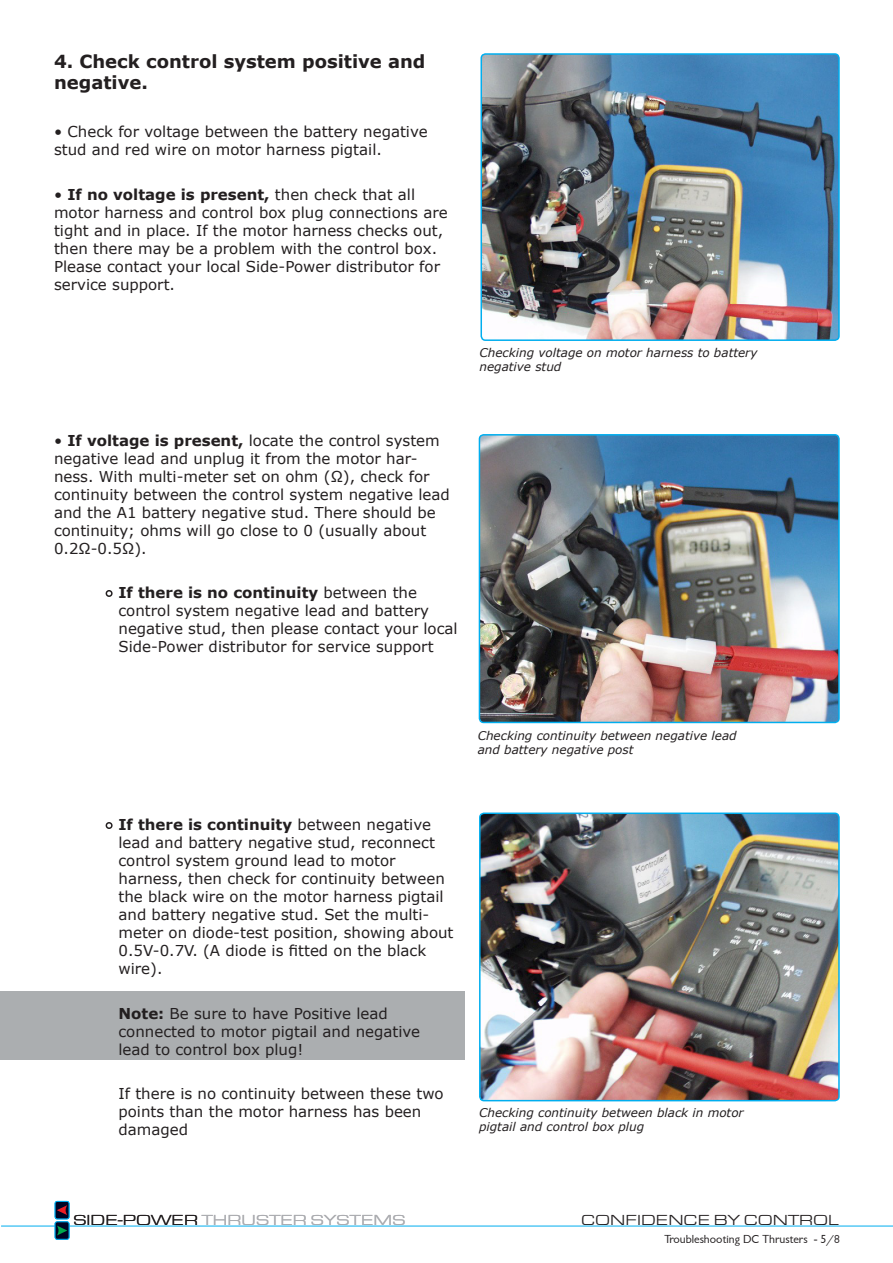
<style>
.page{position:relative;width:893px;height:1263px;background:#fff}
.page>*{position:absolute;margin:0;border:0;box-sizing:border-box;transform-origin:0 0}
.t1{font:700 18px/21.6px "Verdana";color:#231f20}
.t2{font:15px/18px "Verdana";color:#231f20}
.t3{font:15px "Eurostile Extended";color:#acadb1}
.t4{font:15px "Eurostile Extended";color:#231f20}
.t5{font:italic 12px/14.4px "Verdana";color:#231f20}
.t6{font:12px "Garrison Sans";color:#231f20}
.s1{font-weight:700}
.s2{color:#231f20}
</style>
<div class="page">
<div style="left:0;top:991px;width:464px;height:68px;background:#abaeb0"></div>
<hr style="left:1px;top:1226px;width:892px;height:1px;background:#00aeef">
<div style="left:55px;top:1201px;width:14px;height:18px;background:#000424;border-radius:2px"></div>
<div style="left:55px;top:1201px;width:14px;height:18px;border:1px solid #00aeef;border-radius:2px"></div>
<svg style="left:57px;top:1205px;width:10px;height:10px"></svg>
<div style="left:55px;top:1222px;width:14px;height:17px;background:#000424;border-radius:2px"></div>
<div style="left:55px;top:1221px;width:14px;height:18px;border:1px solid #00aeef;border-radius:2px"></div>
<svg style="left:57px;top:1225px;width:10px;height:10px"></svg>
<svg style="left:105px;top:590px;width:8px;height:7px"></svg>
<svg style="left:105px;top:822px;width:8px;height:7px"></svg>
<img style="left:483px;top:56px;width:354px;height:282px">
<div style="left:480px;top:53px;width:360px;height:288px;border:2px solid #00aeef;border-radius:4px"></div>
<img style="left:479px;top:435px;width:358px;height:287px">
<div style="left:479px;top:434px;width:361px;height:289px;border:2px solid #00aeef;border-radius:4px"></div>
<img style="left:480px;top:815px;width:359px;height:286px">
<div style="left:479px;top:812px;width:361px;height:289px;border:2px solid #00aeef;border-radius:4px"></div>
<p class="t1" style="left:54px;top:50px;width:373px">4. Check control system positive and negative.</p>
<p class="t2" style="left:54px;top:123px;width:375px">• Check for voltage between the battery negative stud and red wire on motor harness pigtail.</p>
<p class="t2" style="left:54px;top:185px;width:395px">• <span class="s1">If no voltage is present,</span> then check that all motor harness and control box plug connections are tight and in place. If the motor harness checks out, then there may be a problem with the control box.<br>Please contact your local Side-Power distributor for service support.</p>
<p class="t5" style="left:479px;top:345px;width:280px">Checking voltage on motor harness to battery negative stud</p>
<p class="t2" style="left:54px;top:431px;width:397px">• <span class="s1">If voltage is present,</span> locate the control system negative lead and unplug it from the motor har&shy;ness. With multi-meter set on ohm (Ω), check for continuity between the control system negative lead and the A1 battery negative stud. There should be continuity; ohms will go close to 0 (usually about 0.2Ω-0.5Ω).</p>
<p class="t2" style="left:118px;top:584px;width:341px"><span class="s1">If there is no continuity</span> between the control system negative lead and battery negative stud, then please contact your local Side-Power distributor for service support</p>
<p class="t5" style="left:478px;top:728px;width:260px">Checking continuity between negative lead and battery negative post</p>
<p class="t2" style="left:118px;top:816px;width:337px"><span class="s1">If there is continuity</span> between negative lead and battery negative stud, reconnect control system ground lead to motor harness, then check for continuity between the black wire on the motor harness pigtail and battery negative stud. Set the multi&shy;meter on diode-test position, showing about 0.5V-0.7V. (A diode is fitted on the black wire).</p>
<p class="t2" style="left:118px;top:1004px;width:303px"><span class="s1">Note:</span> Be sure to have Positive lead connected to motor pigtail and negative lead to control box plug!</p>
<p class="t2" style="left:118px;top:1085px;width:327px">If there is no continuity between these two points than the motor harness has been damaged</p>
<p class="t5" style="left:479px;top:1105px;width:266px">Checking continuity between black in motor pigtail and control box plug</p>
<p class="t3" style="left:73px;top:1212px;width:334px"><span class="s2">SIDE-POWER</span> THRUSTER SYSTEMS</p>
<p class="t4" style="left:581px;top:1212px;width:259px">CONFIDENCE BY CONTROL</p>
<p class="t6" style="left:664px;top:1232px;width:177px">Troubleshooting DC Thrusters - 5/8</p>
</div>
